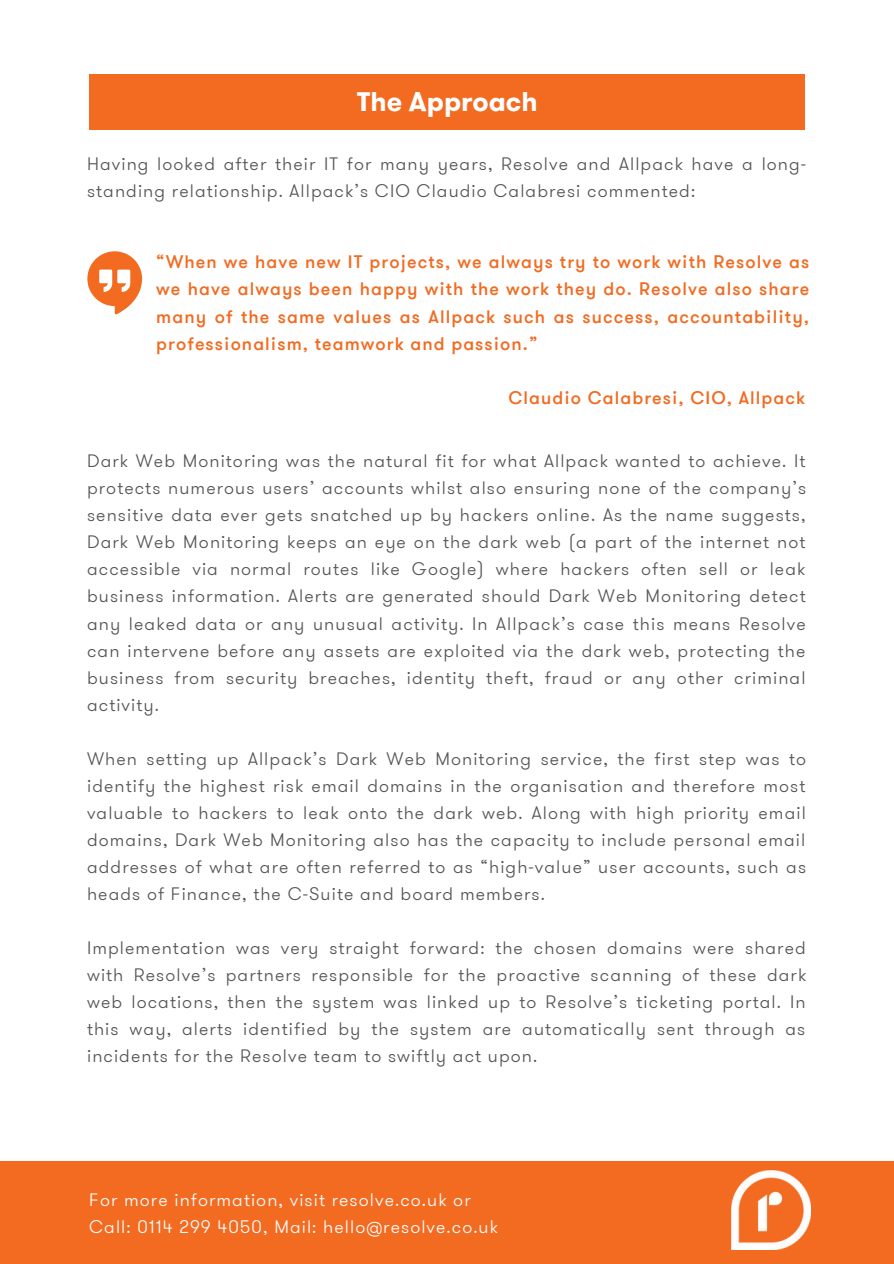
<style>
.page{position:relative;width:894px;height:1264px;background:#fff}
.page>*{position:absolute;margin:0;border:0;box-sizing:border-box;transform-origin:0 0}
.t1{font:700 27px "GT Walsheim";color:#fff}
.t2{font:300 18px/27px "GT Walsheim";letter-spacing:.06em;color:#545454;text-align:justify}
.t3{font:500 18px/27px "GT Walsheim";letter-spacing:.06em;color:#f26b21;text-align:justify}
.t4{font:300 18px "GT Walsheim";letter-spacing:.06em;color:#fff}
</style>
<div class="page">
<div style="left:90px;top:74px;width:714px;height:55px;background:#f26b21"></div>
<div style="left:0;top:1161px;width:893px;height:102px;background:#f26b21"></div>
<img style="left:731px;top:1170px;width:78px;height:79px">
<svg style="left:87px;top:251px;width:55px;height:63px"></svg>
<p class="t1" style="left:357px;top:84px;width:182px">The Approach</p>
<p class="t2" style="left:87px;top:150px;width:720px">Having looked after their IT for many years, Resolve and Allpack have a long&shy;standing relationship. Allpack’s CIO Claudio Calabresi commented:</p>
<p class="t3" style="left:156px;top:248px;width:654px">“When we have new IT projects, we always try to work with Resolve as we have always been happy with the work they do. Resolve also share many of the same values as Allpack such as success, accountability, professionalism, teamwork and passion.”</p>
<p class="t3" style="left:508px;top:383px;width:298px">Claudio Calabresi, CIO, Allpack</p>
<p class="t2" style="left:87px;top:447px;width:720px">Dark Web Monitoring was the natural fit for what Allpack wanted to achieve. It protects numerous users’ accounts whilst also ensuring none of the company’s sensitive data ever gets snatched up by hackers online. As the name suggests, Dark Web Monitoring keeps an eye on the dark web (a part of the internet not accessible via normal routes like Google) where hackers often sell or leak business information. Alerts are generated should Dark Web Monitoring detect any leaked data or any unusual activity. In Allpack’s case this means Resolve can intervene before any assets are exploited via the dark web, protecting the business from security breaches, identity theft, fraud or any other criminal activity.</p>
<p class="t2" style="left:87px;top:744px;width:720px">When setting up Allpack’s Dark Web Monitoring service, the first step was to identify the highest risk email domains in the organisation and therefore most valuable to hackers to leak onto the dark web. Along with high priority email domains, Dark Web Monitoring also has the capacity to include personal email addresses of what are often referred to as “high-value” user accounts, such as heads of Finance, the C-Suite and board members.</p>
<p class="t2" style="left:87px;top:933px;width:720px">Implementation was very straight forward: the chosen domains were shared with Resolve’s partners responsible for the proactive scanning of these dark web locations, then the system was linked up to Resolve’s ticketing portal. In this way, alerts identified by the system are automatically sent through as incidents for the Resolve team to swiftly act upon.</p>
<p class="t4" style="left:89px;top:1187px;width:383px">For more information, visit resolve.co.uk or</p>
<p class="t4" style="left:89px;top:1214px;width:410px">Call: 0114 299 4050, Mail: hello@resolve.co.uk</p>
</div>
